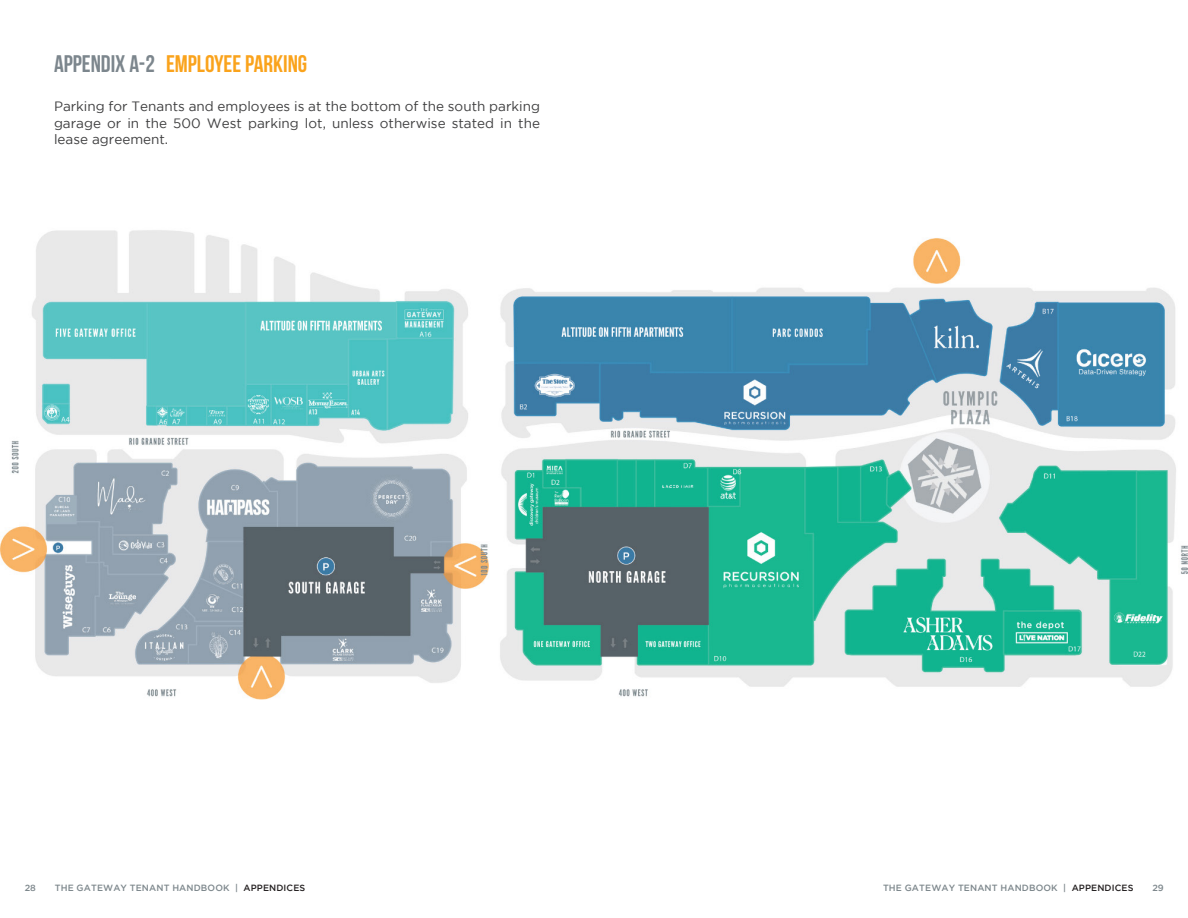
<style>
.page{position:relative;width:1188px;height:918px;background:#fff}
.page>*{position:absolute;margin:0;border:0;box-sizing:border-box;transform-origin:0 0}
.t1{font:24px "Bebas Neue";color:#faa31c}
.t2{font:13.5px/16.5px "Gotham";color:#3e3e3f;text-align:justify}
.t3{font:500 9px "Gotham";letter-spacing:.015em;color:#7d878c}
.s1{color:#7c868d}
.s2{color:#231f20}
</style>
<div class="page">
<img style="left:1px;top:230px;width:1186px;height:470px">
<p class="t1" style="left:54px;top:51px;width:255px"><span class="s1">APPENDIX A-2</span> EMPLOYEE PARKING</p>
<p class="t2" style="left:54px;top:98px;width:488px">Parking for Tenants and employees is at the bottom of the south parking garage or in the 500 West parking lot, unless otherwise stated in the lease agreement.</p>
<p class="t3" style="left:25px;top:883px;width:13px">28</p>
<p class="t3" style="left:55px;top:883px;width:252px">THE GATEWAY TENANT HANDBOOK | <span class="s2">APPENDICES</span></p>
<p class="t3" style="left:883px;top:883px;width:252px">THE GATEWAY TENANT HANDBOOK | <span class="s2">APPENDICES</span></p>
<p class="t3" style="left:1152px;top:883px;width:13px">29</p>
</div>
